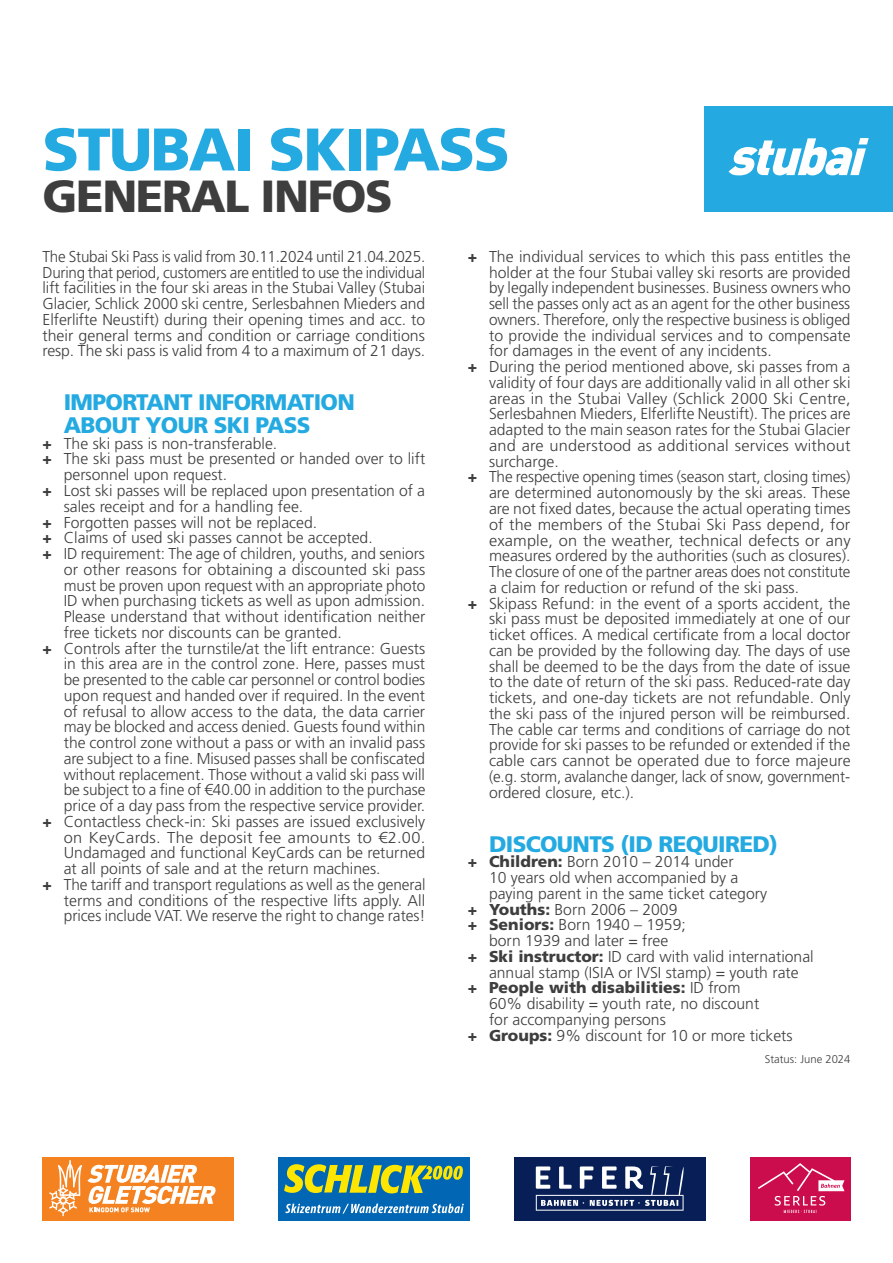
<style>
.page{position:relative;width:893px;height:1263px;background:#fff}
.page>*{position:absolute;margin:0;border:0;box-sizing:border-box;transform-origin:0 0}
.t1{font:900 60px "Frutiger LT Std";letter-spacing:-.03em;color:#24aae1}
.t2{font:900 45px "Frutiger LT Std";letter-spacing:-.03em;color:#3e3e3f}
.t3{font:900 22.5px "Frutiger LT Std";letter-spacing:-.03em;color:#24aae1}
.aufzählung{font:300 15.75px/15.8px "Frutiger LT Std";color:#3e3e3f;text-align:justify}
.t4{font:300 11.25px "Frutiger LT Std";color:#3e3e3f}
.s1{font-weight:900}
</style>
<div class="page">
<div style="left:705px;top:106px;width:188px;height:106px;background:#24aae1"></div>
<svg style="left:729px;top:138px;width:140px;height:37px"></svg>
<div style="left:43px;top:1157px;width:191px;height:63px;background:#f58220"></div>
<svg style="left:49px;top:1160px;width:167px;height:56px"></svg>
<div style="left:278px;top:1157px;width:192px;height:63px;background:#0166b3"></div>
<svg style="left:284px;top:1164px;width:179px;height:29px"></svg>
<svg style="left:285px;top:1203px;width:179px;height:10px"></svg>
<div style="left:750px;top:1157px;width:100px;height:63px;background:#cc0d4d"></div>
<svg style="left:758px;top:1163px;width:86px;height:50px"></svg>
<div style="left:514px;top:1157px;width:191px;height:63px;background:#071f56"></div>
<svg style="left:536px;top:1166px;width:148px;height:45px"></svg>
<p class="t1" style="left:43px;top:113px;width:469px">STUBAI SKIPASS</p>
<p class="t2" style="left:43px;top:170px;width:352px">GENERAL INFOS</p>
<p class="aufzählung" style="left:43px;top:249px;width:384px">The Stubai Ski Pass is valid from 30.11.2024 until 21.04.2025.<br>During that period, customers are entitled to use the individual lift facilities in the four ski areas in the Stubai Valley (Stubai Glacier, Schlick 2000 ski centre, Serlesbahnen Mieders and Elferlifte Neustift) during their opening times and acc. to their general terms and condition or carriage conditions resp. The ski pass is valid from 4 to a maximum of 21 days.</p>
<p class="t3" style="left:64px;top:389px;width:293px">IMPORTANT INFORMATION</p>
<p class="t3" style="left:64px;top:411px;width:248px">ABOUT YOUR SKI PASS</p>
<p class="aufzählung" style="left:43px;top:436px;width:236px"><span class="s1">+</span> The ski pass is non-transferable.</p>
<p class="aufzählung" style="left:64px;top:451px;width:363px;text-indent:-21px"><span class="s1">+</span> The ski pass must be presented or handed over to lift personnel upon request.</p>
<p class="aufzählung" style="left:64px;top:483px;width:363px;text-indent:-21px"><span class="s1">+</span> Lost ski passes will be replaced upon presentation of a sales receipt and for a handling fee.</p>
<p class="aufzählung" style="left:43px;top:514px;width:276px"><span class="s1">+</span> Forgotten passes will not be replaced.</p>
<p class="aufzählung" style="left:43px;top:530px;width:332px"><span class="s1">+</span> Claims of used ski passes cannot be accepted.</p>
<p class="aufzählung" style="left:64px;top:546px;width:363px;text-indent:-21px"><span class="s1">+</span> ID requirement: The age of children, youths, and seniors or other reasons for obtaining a discounted ski pass must be proven upon request with an appropriate photo ID when purchasing tickets as well as upon admission.<br>Please understand that without identification neither free tickets nor discounts can be granted.</p>
<p class="aufzählung" style="left:64px;top:640px;width:363px;text-indent:-21px"><span class="s1">+</span> Controls after the turnstile/at the lift entrance: Guests in this area are in the control zone. Here, passes must be presented to the cable car personnel or control bodies upon request and handed over if required. In the event of refusal to allow access to the data, the data carrier may be blocked and access denied. Guests found within the control zone without a pass or with an invalid pass are subject to a fine. Misused passes shall be confiscated without replacement. Those without a valid ski pass will be subject to a fine of €40.00 in addition to the purchase price of a day pass from the respective service provider.</p>
<p class="aufzählung" style="left:64px;top:814px;width:363px;text-indent:-21px"><span class="s1">+</span> Contactless check-in: Ski passes are issued exclusively on KeyCards. The deposit fee amounts to €2.00.<br>Undamaged and functional KeyCards can be returned at all points of sale and at the return machines.</p>
<p class="aufzählung" style="left:64px;top:877px;width:363px;text-indent:-21px"><span class="s1">+</span> The tariff and transport regulations as well as the general terms and conditions of the respective lifts apply. All prices include VAT. We reserve the right to change rates!</p>
<p class="aufzählung" style="left:489px;top:249px;width:363px;text-indent:-21px"><span class="s1">+</span> The individual services to which this pass entitles the holder at the four Stubai valley ski resorts are provided by legally independent businesses. Business owners who sell the passes only act as an agent for the other business owners. Therefore, only the respective business is obliged to provide the individual services and to compensate for damages in the event of any incidents.</p>
<p class="aufzählung" style="left:489px;top:359px;width:363px;text-indent:-21px"><span class="s1">+</span> During the period mentioned above, ski passes from a validity of four days are additionally valid in all other ski areas in the Stubai Valley (Schlick 2000 Ski Centre, Serlesbahnen Mieders, Elferlifte Neustift). The prices are adapted to the main season rates for the Stubai Glacier and are understood as additional services without surcharge.</p>
<p class="aufzählung" style="left:489px;top:469px;width:363px;text-indent:-21px"><span class="s1">+</span> The respective opening times (season start, closing times) are determined autonomously by the ski areas. These are not fixed dates, because the actual operating times of the members of the Stubai Ski Pass depend, for example, on the weather, technical defects or any measures ordered by the authorities (such as closures).<br>The closure of one of the partner areas does not constitute a claim for reduction or refund of the ski pass.</p>
<p class="aufzählung" style="left:489px;top:595px;width:363px;text-indent:-21px"><span class="s1">+</span> Skipass Refund: in the event of a sports accident, the ski pass must be deposited immediately at one of our ticket offices. A medical certificate from a local doctor can be provided by the following day. The days of use shall be deemed to be the days from the date of issue to the date of return of the ski pass. Reduced-rate day tickets, and one-day tickets are not refundable. Only the ski pass of the injured person will be reimbursed.<br>The cable car terms and conditions of carriage do not provide for ski passes to be refunded or extended if the cable cars cannot be operated due to force majeure (e.g. storm, avalanche danger, lack of snow, government&shy;ordered closure, etc.).</p>
<p class="t3" style="left:489px;top:830px;width:291px">DISCOUNTS (ID REQUIRED)</p>
<p class="aufzählung" style="left:489px;top:854px;width:279px;text-align:left;text-indent:-21px"><span class="s1">+ Children:</span> Born 2010 – 2014 under<br>10 years old when accompanied by a paying parent in the same ticket category</p>
<p class="aufzählung" style="left:468px;top:901px;width:211px"><span class="s1">+ Youths:</span> Born 2006 – 2009</p>
<p class="aufzählung" style="left:468px;top:917px;width:220px;text-align:center"><span class="s1">+ Seniors:</span> Born 1940 – 1959; born 1939 and later = free</p>
<p class="aufzählung" style="left:468px;top:949px;width:347px;text-align:center"><span class="s1">+ Ski instructor:</span> ID card with valid international annual stamp (ISIA or IVSI stamp) = youth rate</p>
<p class="aufzählung" style="left:489px;top:980px;width:272px;text-align:left;text-indent:-21px"><span class="s1">+ People with disabilities:</span> ID from<br>60% disability = youth rate, no discount for accompanying persons</p>
<p class="aufzählung" style="left:468px;top:1027px;width:326px"><span class="s1">+ Groups:</span> 9% discount for 10 or more tickets</p>
<p class="t4" style="left:765px;top:1053px;width:87px">Status: June 2024</p>
</div>
